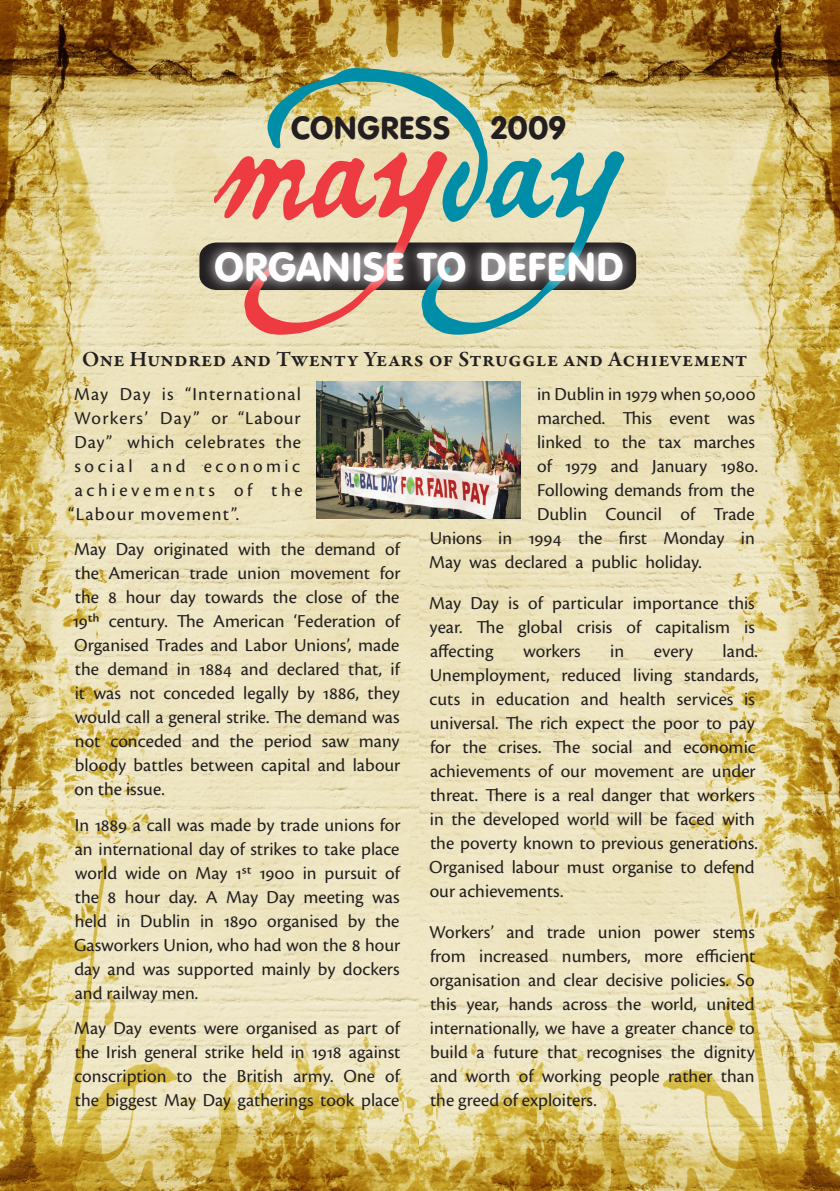
<style>
.page{position:relative;width:840px;height:1191px;background:#fff}
.page>*{position:absolute;margin:0;border:0;box-sizing:border-box;transform-origin:0 0}
.t1{font:274.4px "P22 Broadwindsor";color:#ee3a41}
.t2{font:39.8px "VAG Rounded BT";color:#fff}
.t3{font:31.6px "VAG Rounded BT";color:#231f20}
.t4{font:600 22px "Garamond Premr Pro";letter-spacing:.01em;color:#231f20}
.t5{font:19px/24px "Cronos Pro";color:#231f20;text-align:justify}
.t6{font:19px "Cronos Pro";letter-spacing:.055em;color:#231f20}
.t7{font:19px "Cronos Pro";letter-spacing:.04em;color:#231f20}
.t8{font:19px "Cronos Pro";letter-spacing:.18em;color:#231f20}
.t9{font:19px "Cronos Pro";letter-spacing:.19em;color:#231f20}
.t10{font:19px "Cronos Pro";letter-spacing:.065em;color:#231f20}
.s1{color:#008da8}
</style>
<div class="page">
<img style="left:0;top:0;width:839px;height:1191px">
<img style="left:316px;top:381px;width:204px;height:137px">
<img style="left:196px;top:229px;width:445px;height:78px">
<p class="t1" style="left:215px;top:-35px;width:538px">may<span class="s1">day</span></p>
<p class="t3" style="left:290px;top:108px;width:161px">CONGRESS</p>
<p class="t3" style="left:491px;top:108px;width:77px">2009</p>
<p class="t2" style="left:214px;top:241px;width:411px">ORGANISE TO DEFEND</p>
<p class="t4" style="left:82px;top:346px;width:666px">One Hundred and Twenty Years of Struggle and Achievement</p>
<p class="t6" style="left:74px;top:383px;width:228px">May Day is “International</p>
<p class="t6" style="left:74px;top:407px;width:228px">Workers’ Day” or “Labour</p>
<p class="t7" style="left:74px;top:431px;width:228px">Day” which celebrates the</p>
<p class="t8" style="left:74px;top:455px;width:227px">social and economic</p>
<p class="t9" style="left:75px;top:479px;width:229px">achievements of the</p>
<p class="t10" style="left:68px;top:503px;width:173px">“Labour movement”.</p>
<p class="t5" style="left:73px;top:537px;width:329px">May Day originated with the demand of the American trade union movement for the 8 hour day towards the close of the 19th century. The American ‘Federation of Organised Trades and Labor Unions’, made the demand in 1884 and declared that, if it was not conceded legally by 1886, they would call a general strike. The demand was not conceded and the period saw many bloody battles between capital and labour on the issue.</p>
<p class="t5" style="left:74px;top:813px;width:328px">In 1889 a call was made by trade unions for an international day of strikes to take place world wide on May 1st 1900 in pursuit of the 8 hour day. A May Day meeting was held in Dublin in 1890 organised by the Gasworkers Union, who had won the 8 hour day and was supported mainly by dockers and railway men.</p>
<p class="t5" style="left:74px;top:1016px;width:328px">May Day events were organised as part of the Irish general strike held in 1918 against conscription to the British army. One of the biggest May Day gatherings took place</p>
<p class="t5" style="left:536px;top:382px;width:220px">in Dublin in 1979 when 50,000</p>
<p class="t5" style="left:536px;top:406px;width:219px">marched. This event was</p>
<p class="t5" style="left:536px;top:430px;width:219px">linked to the tax marches</p>
<p class="t5" style="left:536px;top:454px;width:222px">of 1979 and January 1980.</p>
<p class="t5" style="left:536px;top:478px;width:219px">Following demands from the</p>
<p class="t5" style="left:536px;top:502px;width:219px">Dublin Council of Trade</p>
<p class="t5" style="left:429px;top:526px;width:326px">Unions in 1994 the first Monday in</p>
<p class="t5" style="left:429px;top:550px;width:274px">May was declared a public holiday.</p>
<p class="t5" style="left:429px;top:591px;width:327px">May Day is of particular importance this year. The global crisis of capitalism is affecting</p>
<p class="t5" style="left:429px;top:639px;width:331px;text-align:left;text-indent:293px">land.<br>Unemployment, reduced living standards, cuts in education and health services is universal. The rich expect the poor to pay for the crises. The social and economic achievements of our movement are under threat. There is a real danger that workers in the developed world will be faced with the poverty known to previous generations.<br>Organised labour must organise to defend our achievements.</p>
<p class="t5" style="left:429px;top:920px;width:328px">Workers’ and trade union power stems from increased numbers, more efficient organisation and clear decisive policies. So this year, hands across the world, united internationally, we have a greater chance to build a future that recognises the dignity and worth of working people rather than the greed of exploiters.</p>
<p class="t5" style="left:522px;top:639px;width:59px">workers</p>
<p class="t5" style="left:610px;top:639px;width:16px">in</p>
<p class="t5" style="left:653px;top:639px;width:41px">every</p>
</div>
